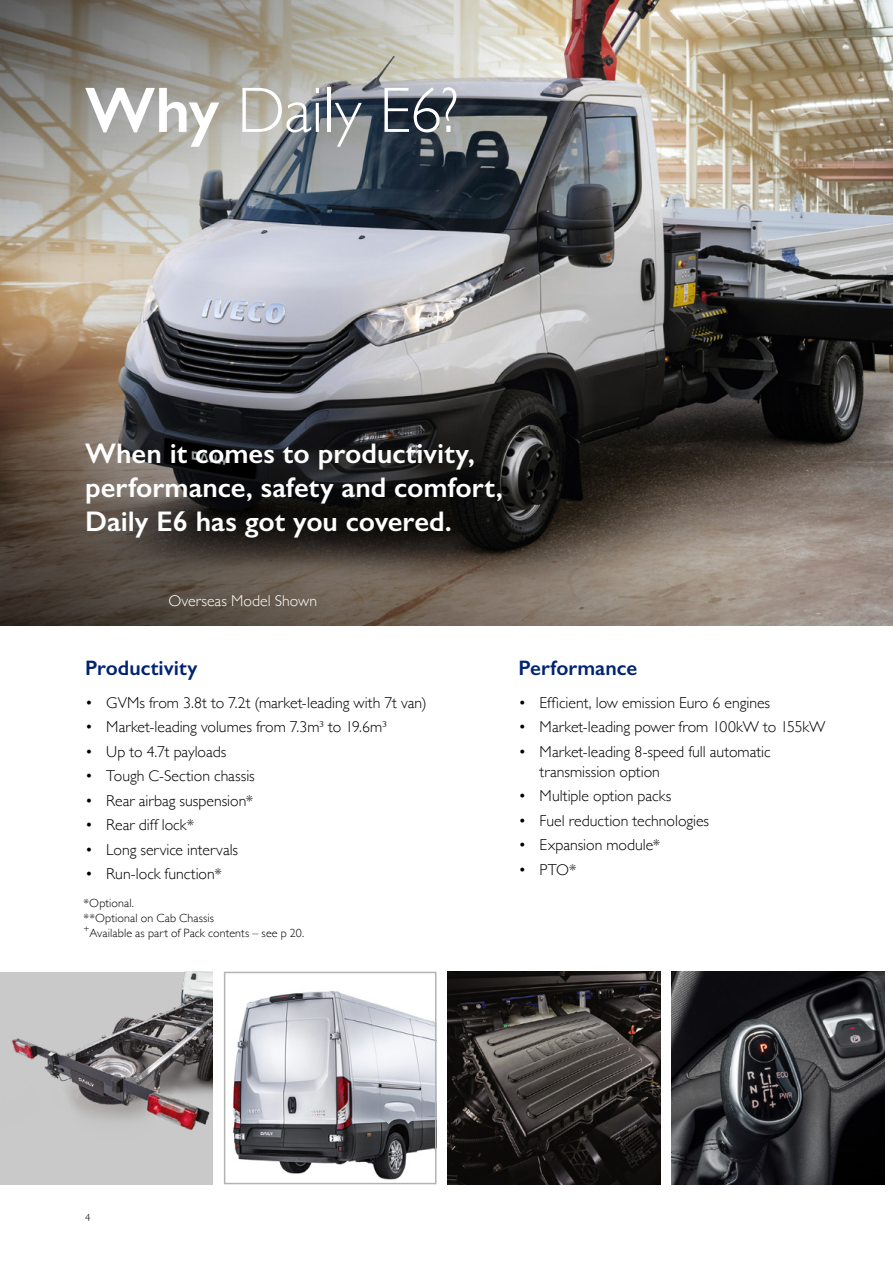
<style>
.page{position:relative;width:893px;height:1263px;background:#fff}
.page>*{position:absolute;margin:0;border:0;box-sizing:border-box;transform-origin:0 0}
.t1{font:300 64.5px "Gill Sans";letter-spacing:-.01em;color:#fff}
.t2{font:600 28.5px/34.2px "Gill Sans";color:#fff}
.t3{font:600 21px "Gill Sans";color:#002373}
.t4{font:300 15.75px/20.2px "Gill Sans";color:#000}
.t5{font:300 15.75px "Gill Sans";letter-spacing:.005em;color:#fff}
.t6{font:300 12px/15px "Gill Sans";letter-spacing:.01em;color:#000}
.t7{font:300 10.5px "Gill Sans";color:#000}
.s1{font-weight:600}
</style>
<div class="page">
<img style="left:561px;top:0;width:332px;height:400px">
<img style="left:0;top:0;width:561px;height:400px">
<img style="left:448px;top:972px;width:212px;height:212px">
<img style="left:672px;top:972px;width:212px;height:212px">
<img style="left:0;top:972px;width:213px;height:212px">
<svg style="left:0;top:400px;width:893px;height:226px;background:#504841"></svg>
<img style="left:232px;top:990px;width:201px;height:190px">
<div style="left:224px;top:972px;width:212px;height:212px;border:2px solid #b3b3b3"></div>
<h1 class="t1" style="left:85px;top:60px;width:375px"><span class="s1">Why</span> Daily E6?</h1>
<h2 class="t2" style="left:85px;top:436px;width:419px">When it comes to productivity, performance, safety and comfort,<br>Daily E6 has got you covered.</h2>
<p class="t5" style="left:169px;top:589px;width:150px">Overseas Model Shown</p>
<h3 class="t3" style="left:85px;top:655px;width:114px">Productivity</h3>
<p class="t4" style="left:85px;top:692px;width:343px">• GVMs from 3.8t to 7.2t (market-leading with 7t van)</p>
<p class="t4" style="left:85px;top:716px;width:304px">• Market-leading volumes from 7.3m³ to 19.6m³</p>
<p class="t4" style="left:85px;top:741px;width:143px">• Up to 4.7t payloads</p>
<p class="t4" style="left:85px;top:765px;width:171px">• Tough C-Section chassis</p>
<p class="t4" style="left:85px;top:790px;width:170px">• Rear airbag suspension*</p>
<p class="t4" style="left:85px;top:814px;width:111px">• Rear diff lock*</p>
<p class="t4" style="left:85px;top:839px;width:155px">• Long service intervals</p>
<p class="t4" style="left:85px;top:863px;width:138px">• Run-lock function*</p>
<p class="t6" style="left:84px;top:895px;width:222px">*Optional.<br>**Optional on Cab Chassis<br><sup>+</sup>Available as part of Pack contents – see p 20.</p>
<h3 class="t3" style="left:518px;top:655px;width:120px">Performance</h3>
<p class="t4" style="left:518px;top:692px;width:253px">• Efficient, low emission Euro 6 engines</p>
<p class="t4" style="left:518px;top:716px;width:309px">• Market-leading power from 100kW to 155kW</p>
<p class="t4" style="left:540px;top:741px;width:233px;text-indent:-21px">• Market-leading 8-speed full automatic transmission option</p>
<p class="t4" style="left:518px;top:785px;width:155px">• Multiple option packs</p>
<p class="t4" style="left:518px;top:810px;width:192px">• Fuel reduction technologies</p>
<p class="t4" style="left:518px;top:834px;width:143px">• Expansion module*</p>
<p class="t4" style="left:518px;top:859px;width:60px">• PTO*</p>
<p class="t7" style="left:85px;top:1210px;width:7px">4</p>
</div>
